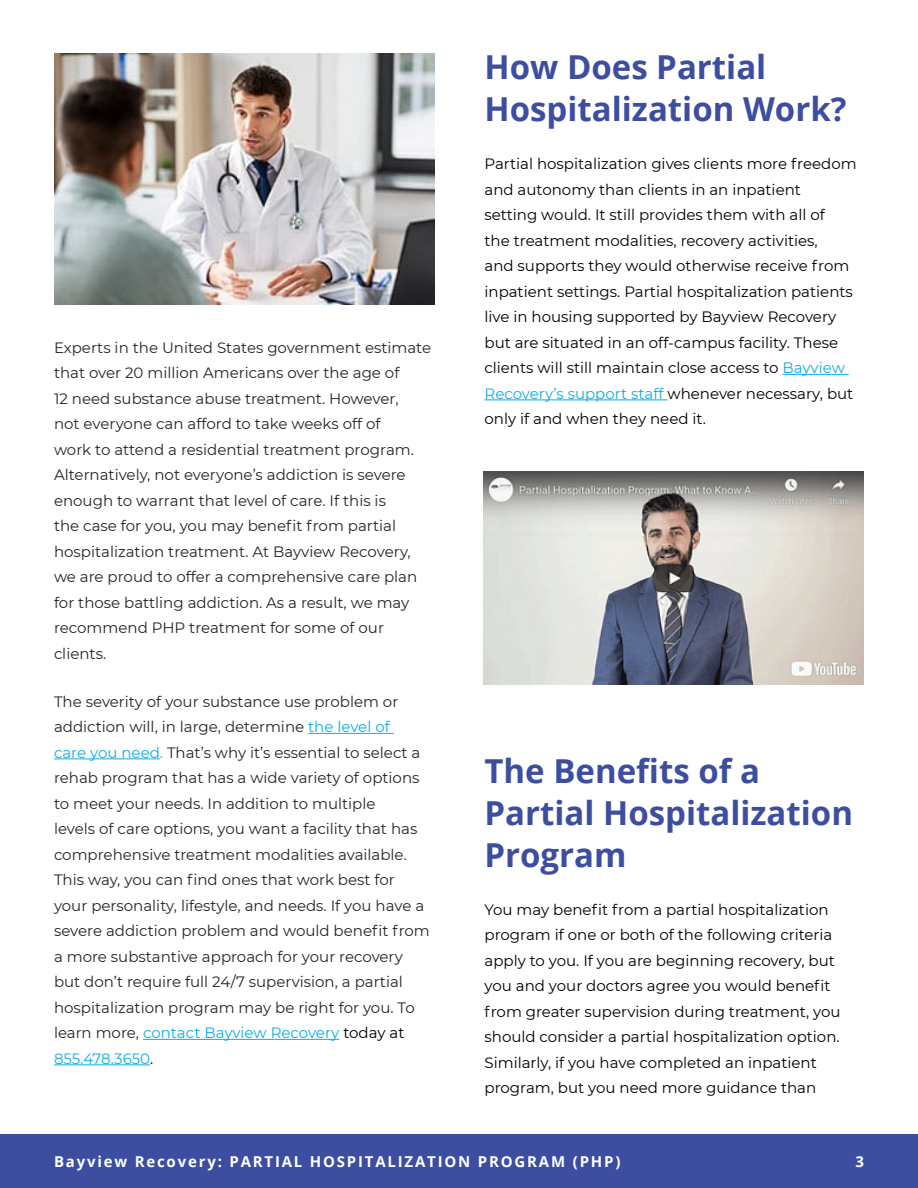
<style>
.page{position:relative;width:918px;height:1188px;background:#fff}
.page>*{position:absolute;margin:0;border:0;box-sizing:border-box;transform-origin:0 0}
.t1{font:700 33px/42px "Open Sans";color:#3d4ea0}
.t2{font:15px/25.5px "Montserrat";color:#252525}
.t3{font:15px/25.5px "Montserrat";color:#000}
.t4{font:700 15px "Open Sans";letter-spacing:.12em;color:#fff}
.s1{color:#0daee5}
.s2{color:#000}
</style>
<div class="page">
<div style="left:0;top:1134px;width:918px;height:54px;background:#3d4ea0"></div>
<hr style="left:308px;top:733px;width:86px;height:1px;background:#0daee5">
<hr style="left:54px;top:759px;width:106px;height:1px;background:#0daee5">
<hr style="left:143px;top:1039px;width:196px;height:1px;background:#0daee5">
<hr style="left:54px;top:1065px;width:96px;height:1px;background:#0daee5">
<hr style="left:783px;top:374px;width:66px;height:1px;background:#0daee5">
<hr style="left:484px;top:399px;width:184px;height:1px;background:#0daee5">
<img style="left:54px;top:54px;width:381px;height:250px">
<img style="left:483px;top:471px;width:381px;height:214px">
<p class="t2" style="left:54px;top:334px;width:379px">Experts in the United States government estimate that over 20 million Americans over the age of<br>12 need substance abuse treatment. However,<br>not everyone can afford to take weeks off of<br>work to attend a residential treatment program.<br>Alternatively, not everyone’s addiction is severe enough to warrant that level of care. If this is<br>the case for you, you may benefit from partial hospitalization treatment. At Bayview Recovery, we are proud to offer a comprehensive care plan for those battling addiction. As a result, we may recommend PHP treatment for some of our clients.</p>
<p class="t2" style="left:54px;top:688px;width:377px">The severity of your substance use problem or addiction will, in large, determine <span class="s1">the level of<br>care you need.</span> That’s why it’s essential to select a rehab program that has a wide variety of options to meet your needs. In addition to multiple<br>levels of care options, you want a facility that has comprehensive treatment modalities available.<br>This way, you can find ones that work best for your personality, lifestyle, and needs. If you have a severe addiction problem and would benefit from a more substantive approach for your recovery but don’t require full 24/7 supervision, a partial hospitalization program may be right for you. To learn more, <span class="s1">contact Bayview Recovery</span> <span class="s2">today at </span><span class="s1">855.478.3650</span><span class="s2">.</span></p>
<h1 class="t1" style="left:484px;top:45px;width:364px">How Does Partial<br>Hospitalization Work?</h1>
<p class="t3" style="left:484px;top:151px;width:374px">Partial hospitalization gives clients more freedom and autonomy than clients in an inpatient setting would. It still provides them with all of<br>the treatment modalities, recovery activities,<br>and supports they would otherwise receive from inpatient settings. Partial hospitalization patients live in housing supported by Bayview Recovery but are situated in an off-campus facility. These clients will still maintain close access to <span class="s1">Bayview Recovery’s support staff</span> whenever necessary, but only if and when they need it.</p>
<h1 class="t1" style="left:484px;top:749px;width:370px">The Benefits of a<br>Partial Hospitalization<br>Program</h1>
<p class="t3" style="left:484px;top:896px;width:358px">You may benefit from a partial hospitalization program if one or both of the following criteria apply to you. If you are beginning recovery, but you and your doctors agree you would benefit from greater supervision during treatment, you should consider a partial hospitalization option.<br>Similarly, if you have completed an inpatient program, but you need more guidance than</p>
<p class="t4" style="left:54px;top:1151px;width:568px">Bayview Recovery: PARTIAL HOSPITALIZATION PROGRAM (PHP)</p>
<p class="t4" style="left:855px;top:1151px;width:10px">3</p>
</div>
